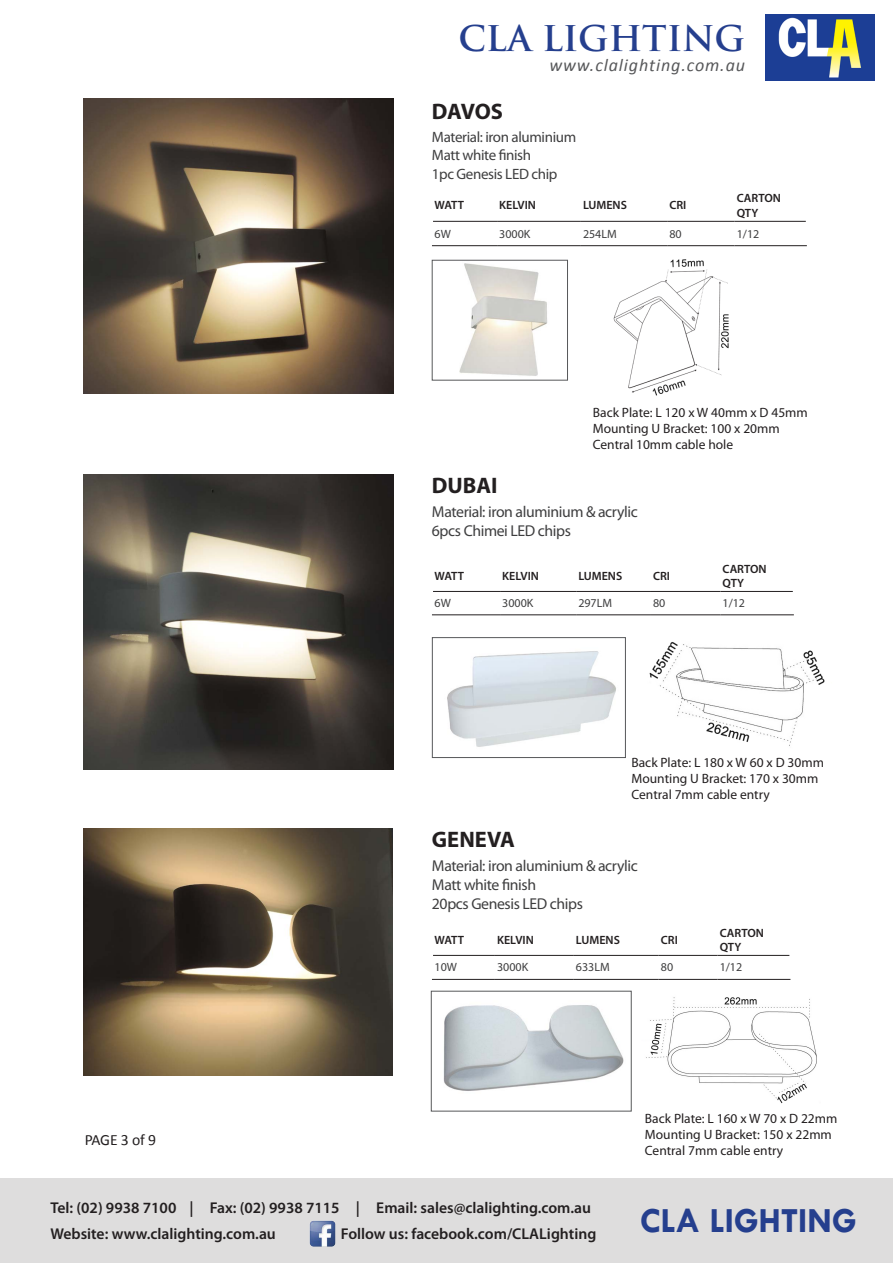
<style>
.page{position:relative;width:893px;height:1263px;background:#fff}
.page>*{position:absolute;margin:0;border:0;box-sizing:border-box;transform-origin:0 0}
.t1{font:700 35.7px "Tw Cen";color:#253f8e}
.t2{font:700 34.5px "Trajan Pro";color:#253f8e}
.t3{font:700 22.5px "Myriad Pro";color:#231f20}
.t4{font:italic 18px "Calibri";letter-spacing:.05em;color:#57585a}
.t5{font:15.75px/18.9px "Myriad Pro";letter-spacing:-.025em;color:#3e3e3f}
.t6{font:600 15.6px/25.7px "Myriad Pro";color:#231f20}
.t7{font:15.6px "Calibri";letter-spacing:-.015em;color:#231f20}
.t8{font:15px/18.1px "Myriad Pro";letter-spacing:-.025em;color:#3e3e3f}
.t9{font:13.5px/16.2px "Myriad Pro";color:#231f20}
.t10{font:600 12px/14.4px "Myriad Pro";color:#231f20}
.t11{font:12px "Myriad Pro";color:#3e3e3f}
</style>
<div class="page">
<img style="left:765px;top:14px;width:109px;height:66px">
<div style="left:0;top:1178px;width:893px;height:85px;background:#dedddd"></div>
<img style="left:309px;top:1220px;width:27px;height:27px">
<img style="left:84px;top:99px;width:309px;height:294px">
<img style="left:84px;top:475px;width:309px;height:294px">
<img style="left:84px;top:828px;width:308px;height:247px">
<img style="left:613px;top:259px;width:116px;height:137px">
<img style="left:649px;top:642px;width:176px;height:104px">
<img style="left:646px;top:997px;width:171px;height:107px">
<hr style="left:433px;top:221px;width:64px;height:1px;background:#231f20">
<hr style="left:497px;top:221px;width:84px;height:1px;background:#231f20">
<hr style="left:581px;top:221px;width:86px;height:1px;background:#231f20">
<hr style="left:667px;top:221px;width:68px;height:1px;background:#231f20">
<hr style="left:735px;top:221px;width:71px;height:1px;background:#231f20">
<hr style="left:432px;top:245px;width:65px;height:1px;background:#231f20">
<hr style="left:497px;top:245px;width:84px;height:1px;background:#231f20">
<hr style="left:581px;top:245px;width:86px;height:1px;background:#231f20">
<hr style="left:667px;top:245px;width:68px;height:1px;background:#231f20">
<hr style="left:735px;top:245px;width:72px;height:1px;background:#231f20">
<img style="left:459px;top:263px;width:89px;height:113px">
<div style="left:432px;top:260px;width:136px;height:120px;border:1px solid #57585a"></div>
<hr style="left:433px;top:591px;width:67px;height:1px;background:#231f20">
<hr style="left:500px;top:591px;width:76px;height:1px;background:#231f20">
<hr style="left:576px;top:591px;width:75px;height:1px;background:#231f20">
<hr style="left:651px;top:591px;width:69px;height:1px;background:#231f20">
<hr style="left:720px;top:591px;width:73px;height:1px;background:#231f20">
<hr style="left:432px;top:615px;width:68px;height:1px;background:#231f20">
<hr style="left:500px;top:615px;width:76px;height:1px;background:#231f20">
<hr style="left:576px;top:615px;width:75px;height:1px;background:#231f20">
<hr style="left:651px;top:615px;width:69px;height:1px;background:#231f20">
<hr style="left:720px;top:615px;width:74px;height:1px;background:#231f20">
<img style="left:447px;top:651px;width:169px;height:96px">
<div style="left:432px;top:637px;width:194px;height:121px;border:1px solid #57585a"></div>
<img style="left:443px;top:1005px;width:181px;height:86px">
<div style="left:431px;top:991px;width:200px;height:120px;border:1px solid #57585a"></div>
<hr style="left:433px;top:955px;width:62px;height:1px;background:#231f20">
<hr style="left:495px;top:955px;width:79px;height:1px;background:#231f20">
<hr style="left:574px;top:955px;width:85px;height:1px;background:#231f20">
<hr style="left:659px;top:955px;width:59px;height:1px;background:#231f20">
<hr style="left:718px;top:955px;width:71px;height:1px;background:#231f20">
<hr style="left:432px;top:979px;width:63px;height:1px;background:#231f20">
<hr style="left:495px;top:979px;width:79px;height:1px;background:#231f20">
<hr style="left:574px;top:979px;width:85px;height:1px;background:#231f20">
<hr style="left:659px;top:979px;width:59px;height:1px;background:#231f20">
<hr style="left:718px;top:979px;width:72px;height:1px;background:#231f20">
<h2 class="t2" style="left:458px;top:17px;width:288px">CLA LIGHTING</h2>
<h3 class="t4" style="left:549px;top:53px;width:197px">www.clalighting.com.au</h3>
<h3 class="t3" style="left:432px;top:97px;width:73px">DAVOS</h3>
<p class="t8" style="left:432px;top:128px;width:146px">Material: iron aluminium<br>Matt white finish<br>1pc Genesis LED chip</p>
<p class="t10" style="left:435px;top:198px;width:31px">WATT</p>
<p class="t10" style="left:499px;top:198px;width:38px">KELVIN</p>
<p class="t10" style="left:583px;top:198px;width:45px">LUMENS</p>
<p class="t10" style="left:669px;top:198px;width:19px">CRI</p>
<p class="t10" style="left:737px;top:191px;width:46px">CARTON<br>QTY</p>
<p class="t11" style="left:435px;top:226px;width:18px">6W</p>
<p class="t11" style="left:499px;top:226px;width:33px">3000K</p>
<p class="t11" style="left:583px;top:226px;width:35px">254LM</p>
<p class="t11" style="left:669px;top:226px;width:14px">80</p>
<p class="t11" style="left:737px;top:226px;width:24px">1/12</p>
<p class="t9" style="left:593px;top:404px;width:216px">Back Plate: L 120 x W 40mm x D 45mm<br>Mounting U Bracket: 100 x 20mm<br>Central 10mm cable hole</p>
<h3 class="t3" style="left:432px;top:470px;width:67px">DUBAI</h3>
<p class="t5" style="left:432px;top:502px;width:207px">Material: iron aluminium &amp; acrylic<br>6pcs Chimei LED chips</p>
<p class="t10" style="left:435px;top:569px;width:31px">WATT</p>
<p class="t10" style="left:502px;top:569px;width:38px">KELVIN</p>
<p class="t10" style="left:578px;top:569px;width:45px">LUMENS</p>
<p class="t10" style="left:653px;top:569px;width:19px">CRI</p>
<p class="t10" style="left:722px;top:561px;width:46px">CARTON<br>QTY</p>
<p class="t11" style="left:435px;top:596px;width:18px">6W</p>
<p class="t11" style="left:502px;top:596px;width:33px">3000K</p>
<p class="t11" style="left:578px;top:596px;width:35px">297LM</p>
<p class="t11" style="left:653px;top:596px;width:14px">80</p>
<p class="t11" style="left:722px;top:596px;width:24px">1/12</p>
<p class="t9" style="left:631px;top:754px;width:194px">Back Plate: L 180 x W 60 x D 30mm<br>Mounting U Bracket: 170 x 30mm<br>Central 7mm cable entry</p>
<h3 class="t3" style="left:432px;top:825px;width:84px">GENEVA</h3>
<p class="t5" style="left:432px;top:856px;width:207px">Material: iron aluminium &amp; acrylic<br>Matt white finish<br>20pcs Genesis LED chips</p>
<p class="t7" style="left:85px;top:1130px;width:73px">PAGE 3 of 9</p>
<p class="t10" style="left:435px;top:932px;width:31px">WATT</p>
<p class="t10" style="left:497px;top:932px;width:38px">KELVIN</p>
<p class="t10" style="left:576px;top:932px;width:45px">LUMENS</p>
<p class="t10" style="left:661px;top:932px;width:19px">CRI</p>
<p class="t10" style="left:720px;top:925px;width:46px">CARTON<br>QTY</p>
<p class="t11" style="left:435px;top:960px;width:24px">10W</p>
<p class="t11" style="left:497px;top:960px;width:33px">3000K</p>
<p class="t11" style="left:576px;top:960px;width:35px">633LM</p>
<p class="t11" style="left:661px;top:960px;width:14px">80</p>
<p class="t11" style="left:720px;top:960px;width:24px">1/12</p>
<p class="t9" style="left:645px;top:1110px;width:194px">Back Plate: L 160 x W 70 x D 22mm<br>Mounting U Bracket: 150 x 22mm<br>Central 7mm cable entry</p>
<p class="t6" style="left:50px;top:1195px;width:542px">Tel: (02) 9938 7100 | Fax: (02) 9938 7115 | Email: sales@clalighting.com.au<br>Website: www.clalighting.com.au</p>
<p class="t6" style="left:341px;top:1220px;width:257px">Follow us: facebook.com/CLALighting</p>
<h1 class="t1" style="left:640px;top:1199px;width:218px">CLA LIGHTING</h1>
</div>
